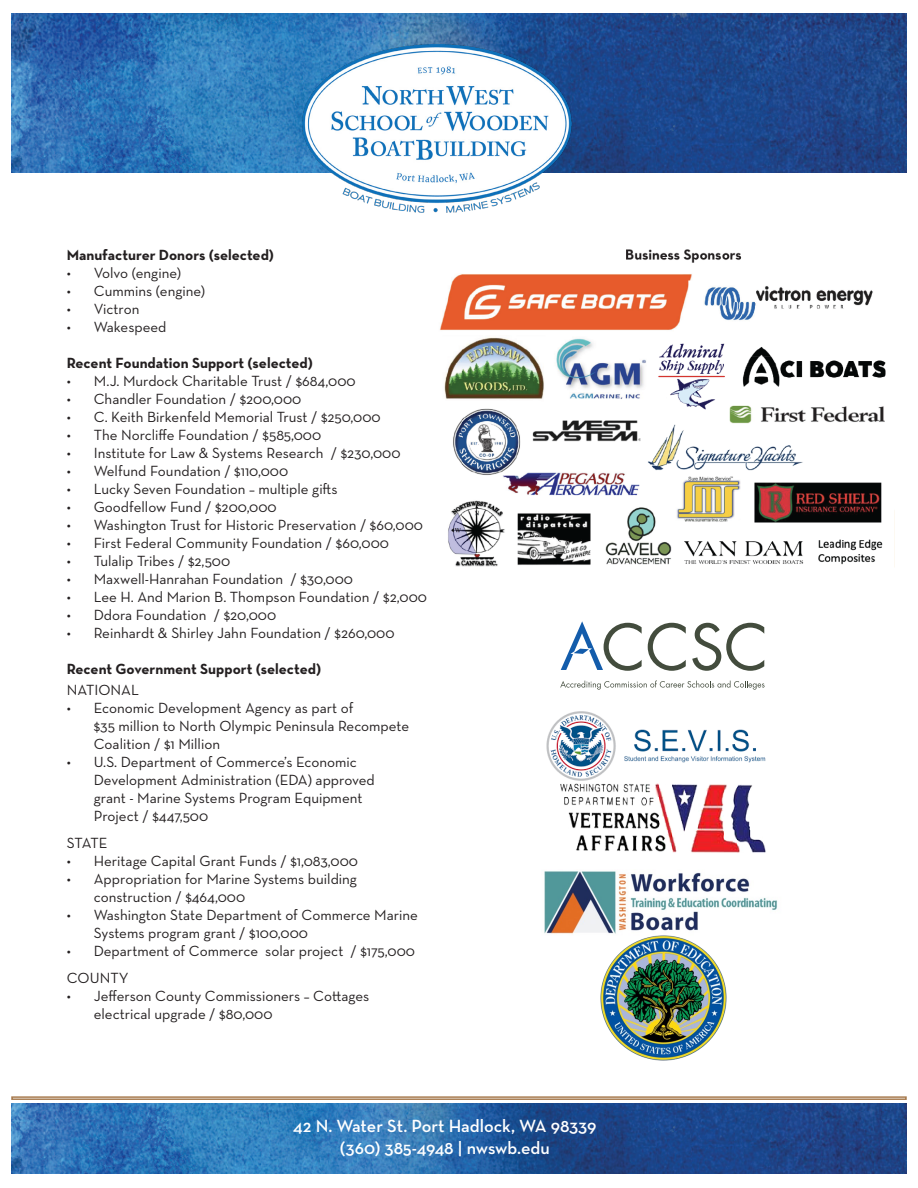
<style>
.page{position:relative;width:918px;height:1188px;background:#fff}
.page>*{position:absolute;margin:0;border:0;box-sizing:border-box;transform-origin:0 0}
.t1{font:600 18px "Neutraface Text";letter-spacing:-.005em;color:#fff}
.t2{font:15px/18px "Neutraface Text";color:#231f20}
.t3{font:700 15px "Neutraface Text";color:#231f20}
</style>
<div class="page">
<img style="left:11px;top:1104px;width:896px;height:70px">
<img style="left:11px;top:14px;width:896px;height:158px">
<img style="left:297px;top:40px;width:281px;height:173px">
<div style="left:11px;top:1096px;width:896px;height:4px;border:2px solid #a87c50"></div>
<img style="left:560px;top:783px;width:206px;height:70px">
<svg style="left:648px;top:623px;width:38px;height:48px"></svg>
<svg style="left:692px;top:623px;width:72px;height:48px"></svg>
<svg style="left:560px;top:681px;width:205px;height:9px"></svg>
<svg style="left:561px;top:621px;width:81px;height:50px"></svg>
<img style="left:547px;top:711px;width:219px;height:69px">
<img style="left:544px;top:871px;width:234px;height:65px">
<img style="left:601px;top:936px;width:125px;height:125px">
<img style="left:439px;top:249px;width:456px;height:318px">
<p class="t3" style="left:67px;top:245px;width:209px">Manufacturer Donors (selected)</p>
<p class="t2" style="left:67px;top:263px;width:116px">• Volvo (engine)</p>
<p class="t2" style="left:67px;top:281px;width:140px">• Cummins (engine)</p>
<p class="t2" style="left:67px;top:299px;width:74px">• Victron</p>
<p class="t2" style="left:67px;top:317px;width:101px">• Wakespeed</p>
<p class="t3" style="left:67px;top:353px;width:248px">Recent Foundation Support (selected)</p>
<p class="t2" style="left:67px;top:371px;width:290px">• M.J. Murdock Charitable Trust / $684,000</p>
<p class="t2" style="left:67px;top:389px;width:236px">• Chandler Foundation / $200,000</p>
<p class="t2" style="left:67px;top:407px;width:315px">• C. Keith Birkenfeld Memorial Trust / $250,000</p>
<p class="t2" style="left:67px;top:425px;width:256px">• The Norcliffe Foundation / $585,000</p>
<p class="t2" style="left:67px;top:443px;width:335px">• Institute for Law &amp; Systems Research / $230,000</p>
<p class="t2" style="left:67px;top:461px;width:223px">• Welfund Foundation / $110,000</p>
<p class="t2" style="left:67px;top:479px;width:272px">• Lucky Seven Foundation – multiple gifts</p>
<p class="t2" style="left:67px;top:497px;width:211px">• Goodfellow Fund / $200,000</p>
<p class="t2" style="left:67px;top:515px;width:358px">• Washington Trust for Historic Preservation / $60,000</p>
<p class="t2" style="left:67px;top:533px;width:324px">• First Federal Community Foundation / $60,000</p>
<p class="t2" style="left:67px;top:551px;width:165px">• Tulalip Tribes / $2,500</p>
<p class="t2" style="left:67px;top:569px;width:288px">• Maxwell-Hanrahan Foundation / $30,000</p>
<p class="t2" style="left:67px;top:587px;width:362px">• Lee H. And Marion B. Thompson Foundation / $2,000</p>
<p class="t2" style="left:67px;top:605px;width:211px">• Ddora Foundation / $20,000</p>
<p class="t2" style="left:67px;top:623px;width:329px">• Reinhardt &amp; Shirley Jahn Foundation / $260,000</p>
<p class="t3" style="left:67px;top:659px;width:256px">Recent Government Support (selected)</p>
<p class="t2" style="left:67px;top:680px;width:74px">NATIONAL</p>
<p class="t2" style="left:94px;top:698px;width:317px;text-indent:-27px">• Economic Development Agency as part of<br>$35 million to North Olympic Peninsula Recompete<br>Coalition / $1 Million</p>
<p class="t2" style="left:94px;top:752px;width:283px;text-indent:-27px">• U.S. Department of Commerce’s Economic Development Administration (EDA) approved grant - Marine Systems Program Equipment Project / $447,500</p>
<p class="t2" style="left:67px;top:833px;width:42px">STATE</p>
<p class="t2" style="left:67px;top:851px;width:293px">• Heritage Capital Grant Funds / $1,083,000</p>
<p class="t2" style="left:94px;top:869px;width:265px;text-indent:-27px">• Appropriation for Marine Systems building construction / $464,000</p>
<p class="t2" style="left:94px;top:905px;width:326px;text-indent:-27px">• Washington State Department of Commerce Marine<br>Systems program grant / $100,000</p>
<p class="t2" style="left:67px;top:941px;width:350px">• Department of Commerce solar project / $175,000</p>
<p class="t2" style="left:67px;top:968px;width:63px">COUNTY</p>
<p class="t2" style="left:94px;top:986px;width:277px;text-indent:-27px">• Jefferson County Commissioners – Cottages electrical upgrade / $80,000</p>
<p class="t1" style="left:293px;top:1115px;width:305px">42 N. Water St. Port Hadlock, WA 98339</p>
<p class="t1" style="left:340px;top:1137px;width:211px">(360) 385-4948 | nwswb.edu</p>
</div>
